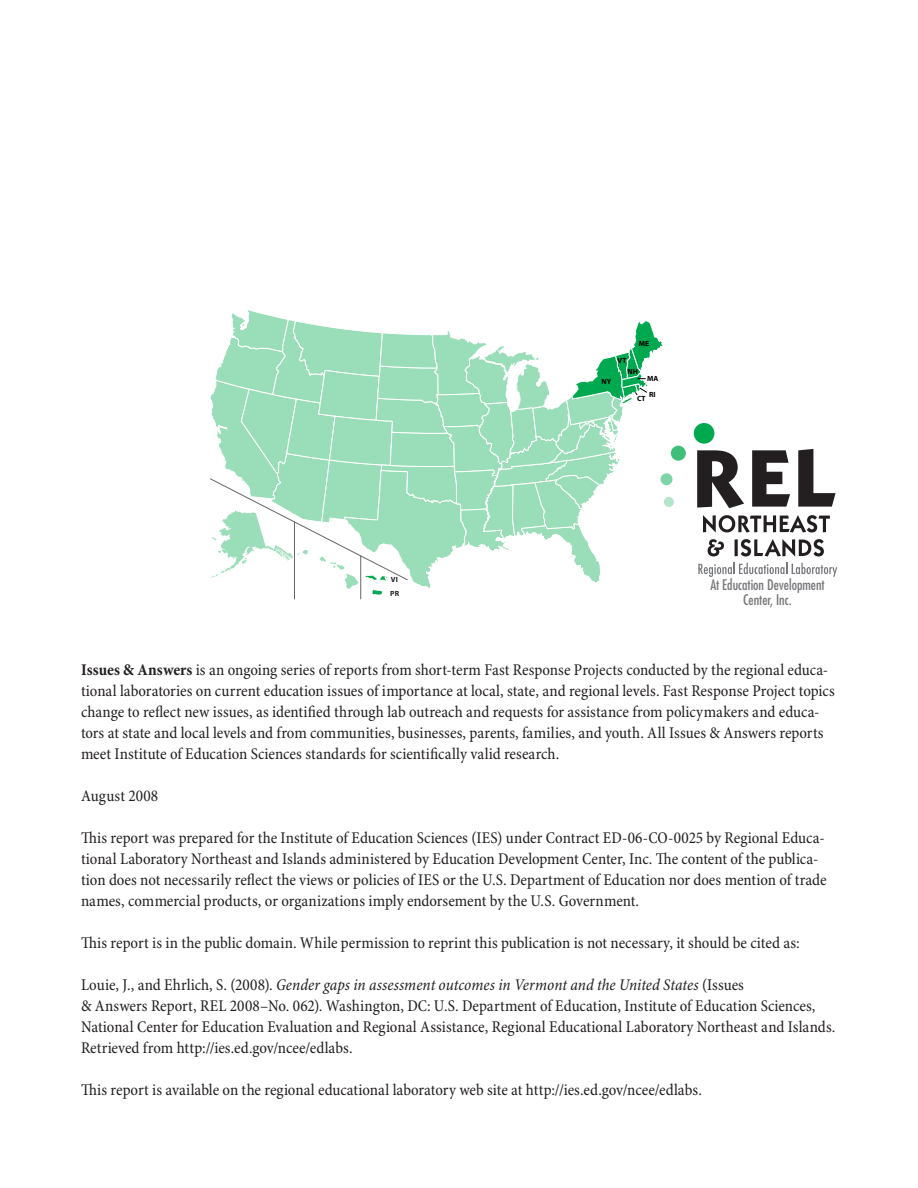
<style>
.page{position:relative;width:918px;height:1188px;background:#fff}
.page>*{position:absolute;margin:0;border:0;box-sizing:border-box;transform-origin:0 0}
.t1{font:condensed 16.5px/21px "Minion Pro";color:#231f20}
.t2{font:condensed 14.25px/15px "Futura Std";color:#77787b;text-align:center}
.t3{font:700 7.5px "Myriad";color:#000}
.t4{font:700 7.5px/13.2px "Myriad";color:#231f20}
.s1{font-weight:700}
.s2{font-style:italic}
</style>
<div class="page">
<svg style="left:209px;top:310px;width:456px;height:290px"></svg>
<div style="left:661px;top:423px;width:176px;height:182px;background:#fff"></div>
<svg style="left:698px;top:563px;width:139px;height:14px"></svg>
<svg style="left:697px;top:450px;width:47px;height:58px"></svg>
<svg style="left:752px;top:450px;width:38px;height:57px"></svg>
<svg style="left:798px;top:449px;width:38px;height:58px"></svg>
<div style="left:671px;top:446px;width:15px;height:15px;background:#40bf7b;border-radius:50%"></div>
<div style="left:661px;top:473px;width:12px;height:12px;background:#80d4a7;border-radius:50%"></div>
<div style="left:664px;top:497px;width:10px;height:10px;background:#b3e5ca;border-radius:50%"></div>
<div style="left:694px;top:423px;width:20px;height:21px;background:#00a94f;border-radius:50%"></div>
<svg style="left:703px;top:515px;width:127px;height:18px"></svg>
<svg style="left:708px;top:539px;width:16px;height:17px"></svg>
<hr style="left:735px;top:539px;width:3px;height:17px;background:#231f20">
<svg style="left:741px;top:539px;width:83px;height:18px"></svg>
<p class="t3" style="left:618px;top:357px;width:10px">VT</p>
<p class="t3" style="left:639px;top:339px;width:12px">ME</p>
<p class="t3" style="left:602px;top:377px;width:11px">NY</p>
<p class="t3" style="left:628px;top:367px;width:12px">NH</p>
<p class="t3" style="left:647px;top:374px;width:13px">MA</p>
<p class="t3" style="left:637px;top:393px;width:20px">CT RI</p>
<p class="t4" style="left:390px;top:574px;width:10px">VI<br>PR</p>
<p class="t2" style="left:710px;top:577px;width:116px">At Education Development<br>Center, Inc.</p>
<p class="t1" style="left:81px;top:660px;width:755px"><span class="s1">Issues &amp; Answers</span> is an ongoing series of reports from short-term Fast Response Projects conducted by the regional educa&shy;tional laboratories on current education issues of importance at local, state, and regional levels. Fast Response Project topics change to reflect new issues, as identified through lab outreach and requests for assistance from policymakers and educa&shy;tors at state and local levels and from communities, businesses, parents, families, and youth. All Issues &amp; Answers reports meet Institute of Education Sciences standards for scientifically valid research.</p>
<p class="t1" style="left:81px;top:786px;width:79px">August 2008</p>
<p class="t1" style="left:81px;top:828px;width:747px">This report was prepared for the Institute of Education Sciences (IES) under Contract ED-06-CO-0025 by Regional Educa&shy;tional Laboratory Northeast and Islands administered by Education Development Center, Inc. The content of the publica&shy;tion does not necessarily reflect the views or policies of IES or the U.S. Department of Education nor does mention of trade names, commercial products, or organizations imply endorsement by the U.S. Government.</p>
<p class="t1" style="left:81px;top:933px;width:720px">This report is in the public domain. While permission to reprint this publication is not necessary, it should be cited as:</p>
<p class="t1" style="left:81px;top:975px;width:756px">Louie, J., and Ehrlich, S. (2008). <span class="s2">Gender gaps in assessment outcomes in Vermont and the United States</span> (Issues<br>&amp; Answers Report, REL 2008–No. 062). Washington, DC: U.S. Department of Education, Institute of Education Sciences, National Center for Education Evaluation and Regional Assistance, Regional Educational Laboratory Northeast and Islands.<br>Retrieved from http://ies.ed.gov/ncee/edlabs.</p>
<p class="t1" style="left:81px;top:1080px;width:622px">This report is available on the regional educational laboratory web site at http://ies.ed.gov/ncee/edlabs.</p>
</div>
